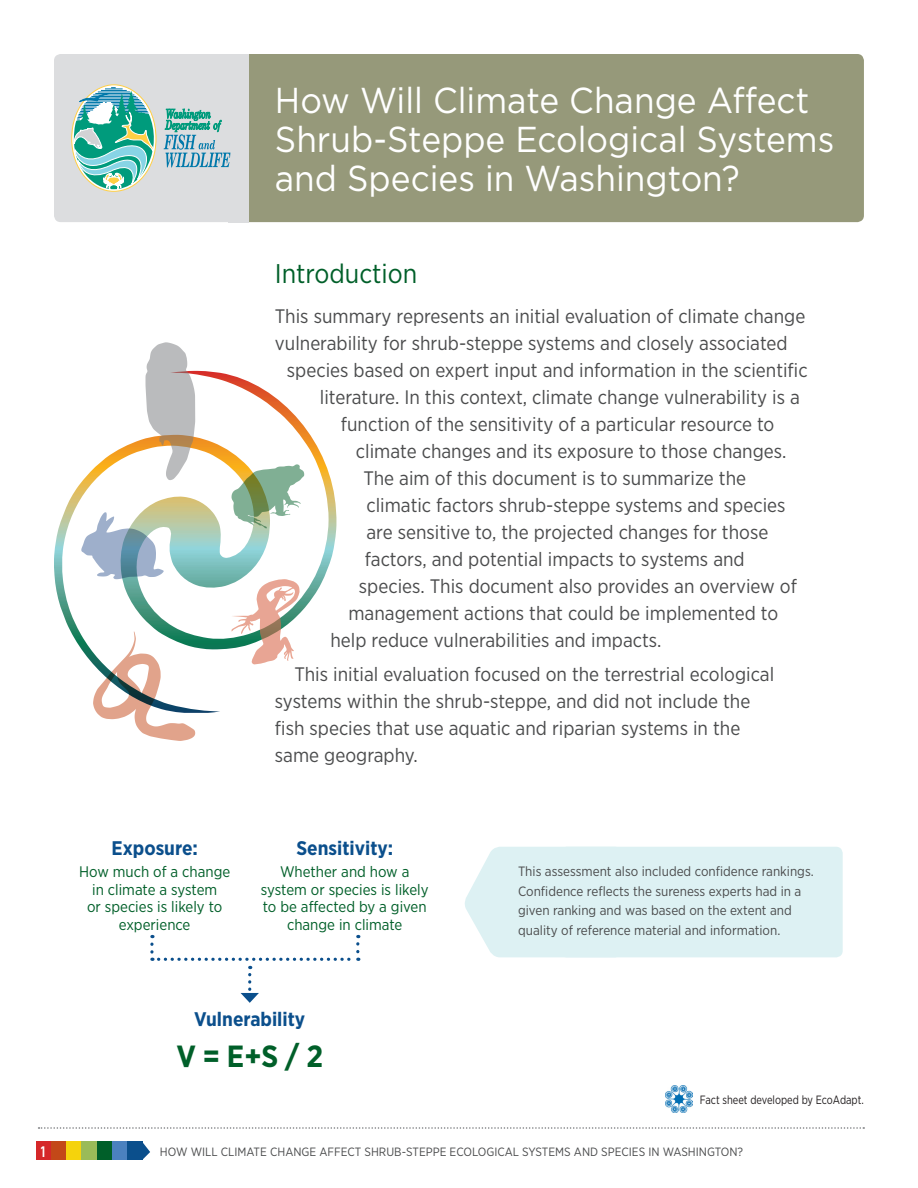
<style>
.page{position:relative;width:918px;height:1188px;background:#fff}
.page>*{position:absolute;margin:0;border:0;box-sizing:border-box;transform-origin:0 0}
.BIG_BLUE_HEADS{font:36px/39px "Gotham";color:#fff;scale:.93 1}
._18pt__blue_subs{font:700 30.6px "Gotham Narrow";color:#005f29}
.green_sub{font:27px "Gotham Narrow";color:#005f29}
._18pt__blue_subs-2{font:700 19.65px "Gotham Narrow";color:#0b4f8c}
.BODY{font:19.5px/27px "Gotham Narrow";color:#4b4c4d}
.centered_green_text{font:15.3px/17.5px "Gotham Narrow";color:#005f29;text-align:center}
.t1{font:700 condensed 15px "DINOT";color:#fff}
.BODY-2{font:13.5px/19.5px "Gotham Narrow";color:#4b4c4d}
.t2{font:12px "Gotham Narrow";color:#4b4c4d}
.FOOTNOTES{font:12px "Gotham Narrow";color:#231f20;scale:.9 1}
</style>
<div class="page">
<div style="left:37px;top:1142px;width:15px;height:18px;background:#d52729"></div>
<div style="left:52px;top:1142px;width:15px;height:18px;background:#c34818"></div>
<div style="left:97px;top:1142px;width:15px;height:18px;background:#005f29"></div>
<div style="left:67px;top:1142px;width:15px;height:18px;background:#f5d30c"></div>
<div style="left:112px;top:1142px;width:15px;height:18px;background:#4b81bf"></div>
<div style="left:82px;top:1142px;width:15px;height:18px;background:#9abb58"></div>
<div style="left:127px;top:1142px;width:15px;height:18px;background:#0b4f8c"></div>
<svg style="left:142px;top:1142px;width:8px;height:18px"></svg>
<svg style="left:39px;top:1127px;width:825px;height:2px"></svg>
<div style="left:560px;top:847px;width:283px;height:110px;background:#ddf1f3;border-radius:7px"></div>
<svg style="left:465px;top:847px;width:99px;height:110px"></svg>
<div style="left:240px;top:54px;width:624px;height:168px;background:#96997a;border-radius:7px"></div>
<div style="left:54px;top:54px;width:194px;height:168px;background:#dcdddf;border-radius:7px"></div>
<svg style="left:150px;top:935px;width:209px;height:34px"></svg>
<svg style="left:241px;top:975px;width:18px;height:28px"></svg>
<svg style="left:54px;top:371px;width:282px;height:342px"></svg>
<svg style="left:81px;top:512px;width:83px;height:67px"></svg>
<svg style="left:93px;top:631px;width:102px;height:110px"></svg>
<svg style="left:231px;top:464px;width:73px;height:64px"></svg>
<svg style="left:231px;top:579px;width:69px;height:85px"></svg>
<svg style="left:146px;top:342px;width:49px;height:138px"></svg>
<div style="left:228px;top:54px;width:20px;height:168px;background:#dcdddf"></div>
<svg style="left:74px;top:87px;width:156px;height:103px"></svg>
<img style="left:666px;top:1085px;width:27px;height:27px">
<p class="BIG_BLUE_HEADS" style="left:275px;top:80px;width:603px">How Will Climate Change Affect<br>Shrub-Steppe Ecological Systems and Species in Washington?</p>
<p class="_18pt__blue_subs-2" style="left:111px;top:836px;width:88px">Exposure:</p>
<p class="centered_green_text" style="left:79px;top:863px;width:153px">How much of a change in climate a system<br>or species is likely to experience</p>
<p class="green_sub" style="left:275px;top:257px;width:144px">Introduction</p>
<p class="BODY" style="left:275px;top:303px;width:532px">This summary represents an initial evaluation of climate change</p>
<p class="BODY" style="left:275px;top:330px;width:514px">vulnerability for shrub-steppe systems and closely associated</p>
<p class="BODY" style="left:287px;top:357px;width:522px">species based on expert input and information in the scientific</p>
<p class="BODY" style="left:320px;top:384px;width:482px">literature. In this context, climate change vulnerability is a</p>
<p class="BODY" style="left:341px;top:411px;width:435px">function of the sensitivity of a particular resource to</p>
<p class="BODY" style="left:356px;top:438px;width:432px">climate changes and its exposure to those changes.</p>
<p class="BODY" style="left:363px;top:465px;width:384px">The aim of this document is to summarize the</p>
<p class="BODY" style="left:366px;top:492px;width:421px">climatic factors shrub-steppe systems and species</p>
<p class="BODY" style="left:366px;top:519px;width:403px">are sensitive to, the projected changes for those</p>
<p class="BODY" style="left:365px;top:546px;width:381px">factors, and potential impacts to systems and</p>
<p class="BODY" style="left:359px;top:573px;width:440px">species. This document also provides an overview of</p>
<p class="BODY" style="left:348px;top:600px;width:431px">management actions that could be implemented to</p>
<p class="BODY" style="left:330px;top:627px;width:333px">help reduce vulnerabilities and impacts.</p>
<p class="BODY" style="left:275px;top:660px;width:501px;text-indent:20px">This initial evaluation focused on the terrestrial ecological systems within the shrub-steppe, and did not include the fish species that use aquatic and riparian systems in the same geography.</p>
<p class="_18pt__blue_subs-2" style="left:296px;top:836px;width:98px">Sensitivity:</p>
<p class="centered_green_text" style="left:261px;top:863px;width:169px">Whether and how a system or species is likely to be affected by a given change in climate</p>
<p class="BODY-2" style="left:518px;top:862px;width:297px">This assessment also included confidence rankings.<br>Confidence reflects the sureness experts had in a given ranking and was based on the extent and quality of reference material and information.</p>
<p class="_18pt__blue_subs-2" style="left:194px;top:1007px;width:113px">Vulnerability</p>
<p class="_18pt__blue_subs" style="left:176px;top:1037px;width:148px">V = E+S / 2</p>
<p class="FOOTNOTES" style="left:700px;top:1092px;width:184px">Fact sheet developed by EcoAdapt.</p>
<p class="t1" style="left:40px;top:1142px;width:8px">1</p>
<p class="t2" style="left:160px;top:1144px;width:585px">HOW WILL CLIMATE CHANGE AFFECT SHRUB-STEPPE ECOLOGICAL SYSTEMS AND SPECIES IN WASHINGTON?</p>
</div>
